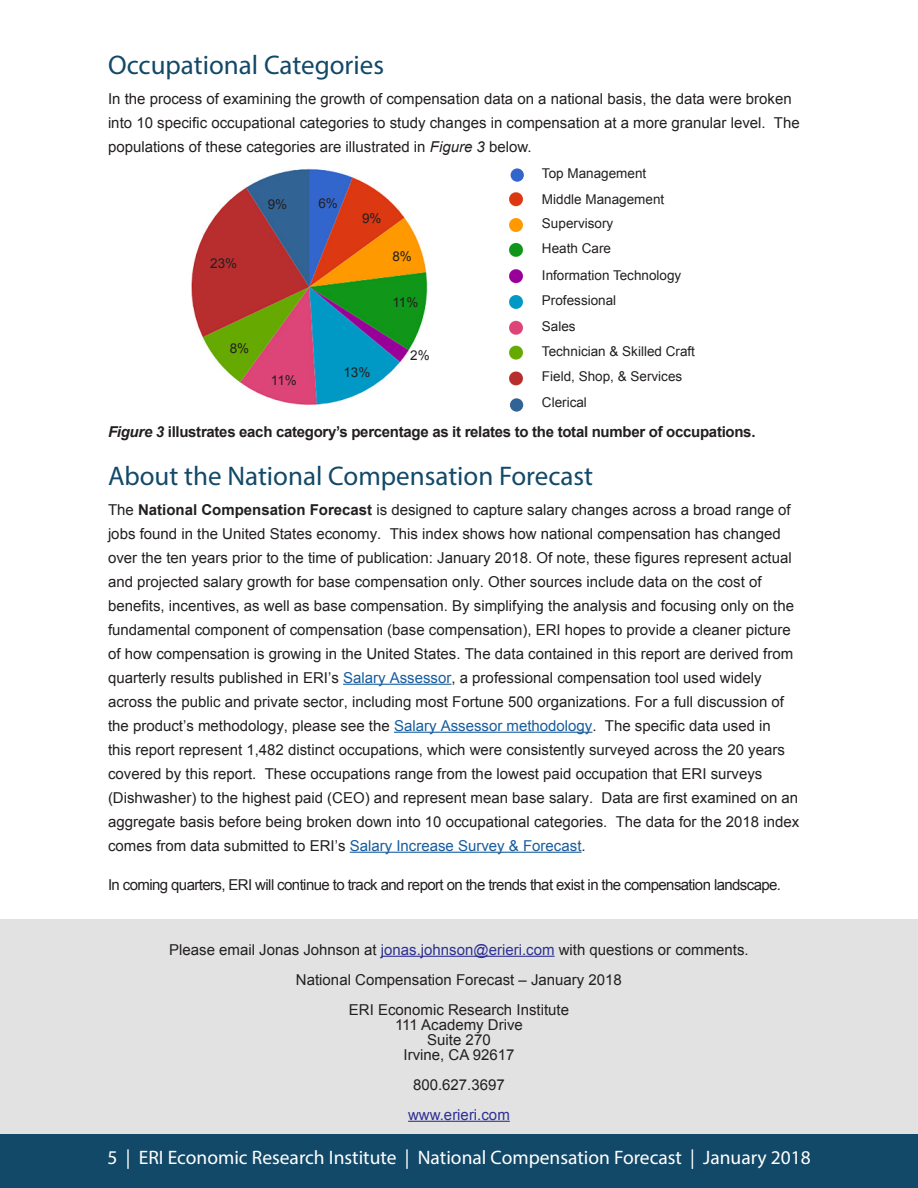
<style>
.page{position:relative;width:918px;height:1188px;background:#fff}
.page>*{position:absolute;margin:0;border:0;box-sizing:border-box;transform-origin:0 0}
.t1{font:27px "Myriad Pro";color:#134968}
.t2{font:19.5px "Myriad Pro";color:#fff}
.t3{font:15px/24px "Arial";color:#231f20}
.t4{font:15px "Arial";letter-spacing:-.04em;color:#231f20}
.t5{font:700 15px "Arial";letter-spacing:-.02em;color:#231f20}
.t6{font:15px "Arial";color:#2e3092}
.t7{font:13.5px "Arial";color:#231f20}
.s1{font-style:italic}
.s2{font-weight:700}
.s3{color:#175d9e}
.s4{color:#2e3092}
</style>
<div class="page">
<div style="left:0;top:1132px;width:918px;height:56px;background:#134968"></div>
<hr style="left:343px;top:684px;width:108px;height:1px;background:#175d9e">
<hr style="left:394px;top:732px;width:198px;height:1px;background:#175d9e">
<hr style="left:350px;top:852px;width:232px;height:1px;background:#175d9e">
<img style="left:509px;top:192px;width:14px;height:194px">
<img style="left:191px;top:168px;width:237px;height:237px">
<div style="left:511px;top:168px;width:13px;height:14px;background:#36c;border-radius:50%"></div>
<div style="left:510px;top:398px;width:13px;height:14px;background:#316395;border-radius:50%"></div>
<div style="left:0;top:920px;width:918px;height:214px;background:#e2e2e3"></div>
<hr style="left:381px;top:956px;width:174px;height:1px;background:#2e3092">
<hr style="left:408px;top:1121px;width:102px;height:1px;background:#2e3092">
<p class="t1" style="left:108px;top:49px;width:278px">Occupational Categories</p>
<p class="t3" style="left:108px;top:87px;width:693px">In the process of examining the growth of compensation data on a national basis, the data were broken into 10 specific occupational categories to study changes in compensation at a more granular level. The populations of these categories are illustrated in <span class="s1">Figure 3</span> below.</p>
<p class="t7" style="left:210px;top:254px;width:29px">23%</p>
<p class="t7" style="left:230px;top:340px;width:21px">8%</p>
<p class="t7" style="left:268px;top:195px;width:21px">9%</p>
<p class="t7" style="left:318px;top:194px;width:21px">6%</p>
<p class="t7" style="left:362px;top:209px;width:21px">9%</p>
<p class="t7" style="left:392px;top:247px;width:21px">8%</p>
<p class="t7" style="left:392px;top:294px;width:28px">11%</p>
<p class="t7" style="left:271px;top:372px;width:28px">11%</p>
<p class="t7" style="left:343px;top:363px;width:29px">13%</p>
<p class="t7" style="left:410px;top:347px;width:21px">2%</p>
<p class="t7" style="left:542px;top:164px;width:106px">Top Management</p>
<p class="t7" style="left:542px;top:190px;width:124px">Middle Management</p>
<p class="t7" style="left:542px;top:215px;width:73px">Supervisory</p>
<p class="t7" style="left:542px;top:240px;width:71px">Heath Care</p>
<p class="t7" style="left:542px;top:266px;width:141px">Information Technology</p>
<p class="t7" style="left:542px;top:292px;width:76px">Professional</p>
<p class="t7" style="left:542px;top:318px;width:35px">Sales</p>
<p class="t7" style="left:542px;top:342px;width:155px">Technician &amp; Skilled Craft</p>
<p class="t7" style="left:542px;top:368px;width:142px">Field, Shop, &amp; Services</p>
<p class="t7" style="left:542px;top:394px;width:46px">Clerical</p>
<p class="t5" style="left:108px;top:422px;width:649px"><span class="s1">Figure 3</span> illustrates each category’s percentage as it relates to the total number of occupations.</p>
<p class="t1" style="left:108px;top:459px;width:487px">About the National Compensation Forecast</p>
<p class="t3" style="left:108px;top:498px;width:693px">The <span class="s2">National Compensation Forecast</span> is designed to capture salary changes across a broad range of jobs found in the United States economy. This index shows how national compensation has changed over the ten years prior to the time of publication: January 2018. Of note, these figures represent actual and projected salary growth for base compensation only. Other sources include data on the cost of benefits, incentives, as well as base compensation. By simplifying the analysis and focusing only on the fundamental component of compensation (base compensation), ERI hopes to provide a cleaner picture of how compensation is growing in the United States. The data contained in this report are derived from quarterly results published in ERI’s <span class="s3">Salary Assessor</span>, a professional compensation tool used widely across the public and private sector, including most Fortune 500 organizations. For a full discussion of the product’s methodology, please see the <span class="s3">Salary Assessor methodology</span>. The specific data used in<br>this report represent 1,482 distinct occupations, which were consistently surveyed across the 20 years covered by this report. These occupations range from the lowest paid occupation that ERI surveys (Dishwasher) to the highest paid (CEO) and represent mean base salary. Data are first examined on an aggregate basis before being broken down into 10 occupational categories. The data for the 2018 index comes from data submitted to ERI’s <span class="s3">Salary Increase Survey &amp; Forecast</span>.</p>
<p class="t4" style="left:108px;top:875px;width:675px">In coming quarters, ERI will continue to track and report on the trends that exist in the compensation landscape.</p>
<p class="t3" style="left:169px;top:938px;width:581px">Please email Jonas Johnson at <span class="s4">jonas.johnson@erieri.com</span> with questions or comments.</p>
<p class="t3" style="left:296px;top:968px;width:327px">National Compensation Forecast – January 2018</p>
<p class="t3" style="left:349px;top:998px;width:222px">ERI Economic Research Institute</p>
<p class="t3" style="left:395px;top:1013px;width:129px">111 Academy Drive</p>
<p class="t3" style="left:427px;top:1028px;width:65px">Suite 270</p>
<p class="t3" style="left:404px;top:1043px;width:112px">Irvine, CA 92617</p>
<p class="t3" style="left:413px;top:1073px;width:93px">800.627.3697</p>
<p class="t6" style="left:408px;top:1105px;width:103px">www.erieri.com</p>
<p class="t2" style="left:108px;top:1146px;width:705px">5 | ERI Economic Research Institute | National Compensation Forecast | January 2018</p>
</div>
